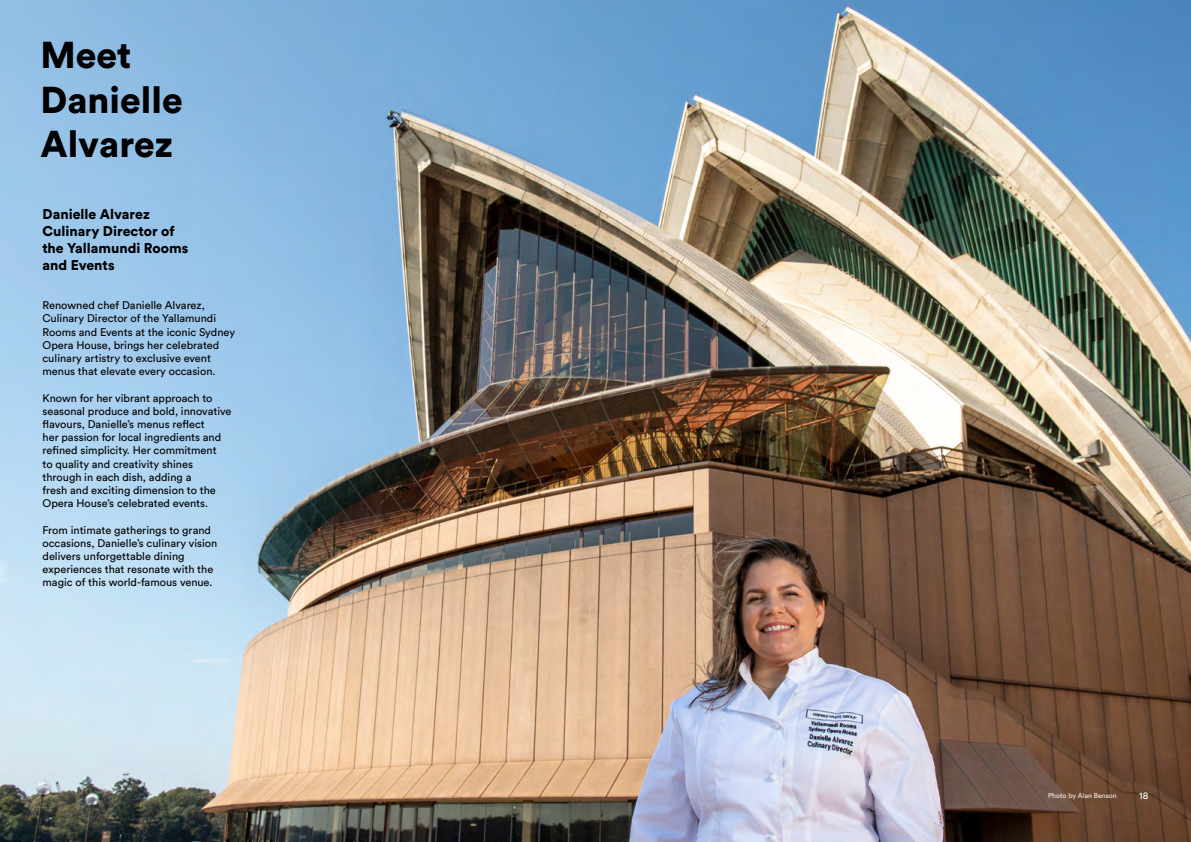
<style>
.page{position:relative;width:1191px;height:842px;background:#fff}
.page>*{position:absolute;margin:0;border:0;box-sizing:border-box;transform-origin:0 0}
.t1{font:900 37px/44.4px "Circular Pro";color:#000}
.t2{font:900 14px/16.8px "Circular Pro";color:#000}
.t3{font:11px/13.2px "Circular Pro";color:#000}
.t4{font:10px "Circular Pro";color:#fff}
.t5{font:7px "Circular Pro";color:#fff}
</style>
<div class="page">
<img style="left:0;top:0;width:1191px;height:842px">
<h1 class="t1" style="left:41px;top:32px;width:144px">Meet<br>Danielle<br>Alvarez</h1>
<p class="t2" style="left:43px;top:205px;width:147px">Danielle Alvarez<br>Culinary Director of the Yallamundi Rooms and Events</p>
<p class="t3" style="left:43px;top:298px;width:194px">Renowned chef Danielle Alvarez, Culinary Director of the Yallamundi Rooms and Events at the iconic Sydney Opera House, brings her celebrated culinary artistry to exclusive event menus that elevate every occasion.</p>
<p class="t3" style="left:43px;top:391px;width:190px">Known for her vibrant approach to seasonal produce and bold, innovative flavours, Danielle’s menus reflect<br>her passion for local ingredients and refined simplicity. Her commitment<br>to quality and creativity shines through in each dish, adding a<br>fresh and exciting dimension to the Opera House’s celebrated events.</p>
<p class="t3" style="left:43px;top:523px;width:176px">From intimate gatherings to grand occasions, Danielle’s culinary vision delivers unforgettable dining experiences that resonate with the magic of this world-famous venue.</p>
<p class="t5" style="left:1048px;top:791px;width:70px">Photo by Alan Benson</p>
<p class="t4" style="left:1139px;top:789px;width:11px">18</p>
</div>
